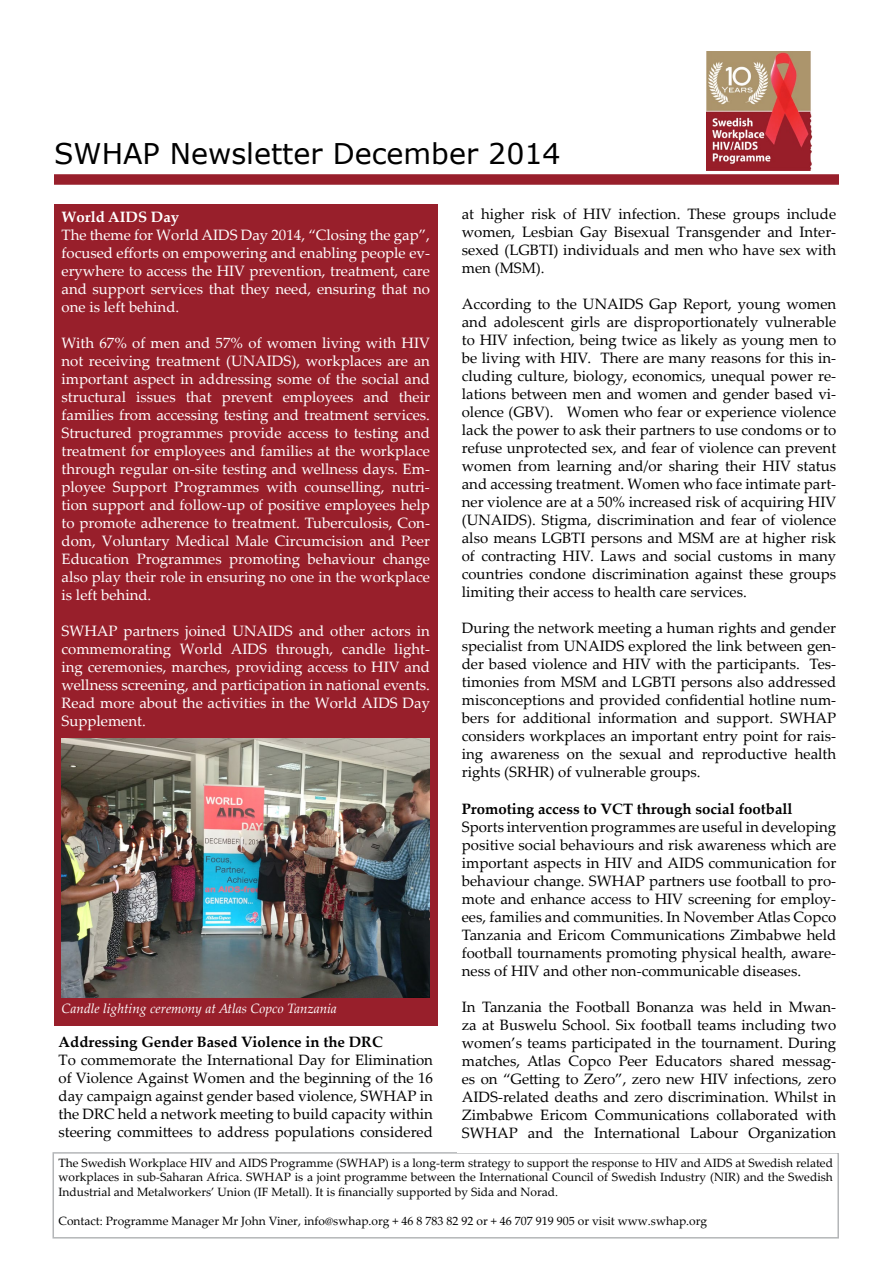
<style>
.page{position:relative;width:893px;height:1263px;background:#fff}
.page>*{position:absolute;margin:0;border:0;box-sizing:border-box;transform-origin:0 0}
.t1{font:28.5px "Verdana";color:#000}
.t2{font:15px/18px "Palatino Linotype";color:#000;text-align:justify}
.t3{font:15px/18px "Palatino Linotype";color:#fff;text-align:justify}
.t4{font:700 15px "Palatino Linotype";color:#000}
.t5{font:700 15px "Palatino Linotype";color:#fff}
.t6{font:italic 13.5px "Palatino Linotype";color:#fff}
.t7{font:12px/14.4px "Palatino Linotype";color:#000;text-align:justify}
</style>
<div class="page">
<img style="left:706px;top:52px;width:107px;height:118px">
<div style="left:54px;top:174px;width:785px;height:11px;background:#981f2b"></div>
<div style="left:52px;top:1152px;width:787px;height:86px;border:2px solid #b4b6b8"></div>
<div style="left:54px;top:204px;width:383px;height:822px;background:#981f2b"></div>
<img style="left:62px;top:738px;width:368px;height:260px">
<h1 class="t1" style="left:54px;top:134px;width:508px">SWHAP Newsletter December 2014</h1>
<p class="t2" style="left:462px;top:205px;width:376px">at higher risk of HIV infection. These groups include women, Lesbian Gay Bisexual Transgender and Inter&shy;sexed (LGBTI) individuals and men who have sex with men (MSM).</p>
<p class="t2" style="left:462px;top:295px;width:376px">According to the UNAIDS Gap Report, young women and adolescent girls are disproportionately vulnerable to HIV infection, being twice as likely as young men to be living with HIV. There are many reasons for this in&shy;cluding culture, biology, economics, unequal power re&shy;lations between men and women and gender based vi&shy;olence (GBV). Women who fear or experience violence lack the power to ask their partners to use condoms or to refuse unprotected sex, and fear of violence can prevent women from learning and/or sharing their HIV status and accessing treatment. Women who face intimate part&shy;ner violence are at a 50% increased risk of acquiring HIV (UNAIDS). Stigma, discrimination and fear of violence also means LGBTI persons and MSM are at higher risk of contracting HIV. Laws and social customs in many countries condone discrimination against these groups limiting their access to health care services.</p>
<p class="t2" style="left:462px;top:619px;width:376px">During the network meeting a human rights and gender specialist from UNAIDS explored the link between gen&shy;der based violence and HIV with the participants. Tes&shy;timonies from MSM and LGBTI persons also addressed misconceptions and provided confidential hotline num&shy;bers for additional information and support. SWHAP considers workplaces an important entry point for rais&shy;ing awareness on the sexual and reproductive health rights (SRHR) of vulnerable groups.</p>
<p class="t4" style="left:462px;top:798px;width:332px">Promoting access to VCT through social football</p>
<p class="t2" style="left:462px;top:817px;width:376px">Sports intervention programmes are useful in developing positive social behaviours and risk awareness which are important aspects in HIV and AIDS communication for behaviour change. SWHAP partners use football to pro&shy;mote and enhance access to HIV screening for employ&shy;ees, families and communities. In November Atlas Copco Tanzania and Ericom Communications Zimbabwe held football tournaments promoting physical health, aware&shy;ness of HIV and other non-communicable diseases.</p>
<p class="t2" style="left:462px;top:997px;width:376px">In Tanzania the Football Bonanza was held in Mwan&shy;za at Buswelu School. Six football teams including two women’s teams participated in the tournament. During matches, Atlas Copco Peer Educators shared messag&shy;es on “Getting to Zero”, zero new HIV infections, zero AIDS-related deaths and zero discrimination. Whilst in Zimbabwe Ericom Communications collaborated with SWHAP and the International Labour Organization</p>
<p class="t5" style="left:62px;top:207px;width:119px">World AIDS Day</p>
<p class="t3" style="left:62px;top:226px;width:370px">The theme for World AIDS Day 2014, “Closing the gap”, focused efforts on empowering and enabling people ev&shy;erywhere to access the HIV prevention, treatment, care and support services that they need, ensuring that no one is left behind.</p>
<p class="t3" style="left:62px;top:334px;width:370px">With 67% of men and 57% of women living with HIV not receiving treatment (UNAIDS), workplaces are an important aspect in addressing some of the social and structural issues that prevent employees and their families from accessing testing and treatment services.<br>Structured programmes provide access to testing and treatment for employees and families at the workplace through regular on-site testing and wellness days. Em&shy;ployee Support Programmes with counselling, nutri&shy;tion support and follow-up of positive employees help to promote adherence to treatment. Tuberculosis, Con&shy;dom, Voluntary Medical Male Circumcision and Peer Education Programmes promoting behaviour change also play their role in ensuring no one in the workplace is left behind.</p>
<p class="t3" style="left:62px;top:622px;width:370px">SWHAP partners joined UNAIDS and other actors in commemorating World AIDS through, candle light&shy;ing ceremonies, marches, providing access to HIV and wellness screening, and participation in national events.<br>Read more about the activities in the World AIDS Day Supplement.</p>
<p class="t6" style="left:62px;top:998px;width:277px">Candle lighting ceremony at Atlas Copco Tanzania</p>
<p class="t4" style="left:58px;top:1031px;width:326px">Addressing Gender Based Violence in the DRC</p>
<p class="t2" style="left:58px;top:1050px;width:376px">To commemorate the International Day for Elimination of Violence Against Women and the beginning of the 16 day campaign against gender based violence, SWHAP in the DRC held a network meeting to build capacity within steering committees to address populations considered</p>
<p class="t7" style="left:58px;top:1155px;width:776px">The Swedish Workplace HIV and AIDS Programme (SWHAP) is a long-term strategy to support the response to HIV and AIDS at Swedish related workplaces in sub-Saharan Africa. SWHAP is a joint programme between the International Council of Swedish Industry (NIR) and the Swedish Industrial and Metalworkers’ Union (IF Metall). It is financially supported by Sida and Norad.</p>
<p class="t7" style="left:58px;top:1213px;width:650px">Contact: Programme Manager Mr John Viner, info@swhap.org + 46 8 783 82 92 or + 46 707 919 905 or visit www.swhap.org</p>
</div>
